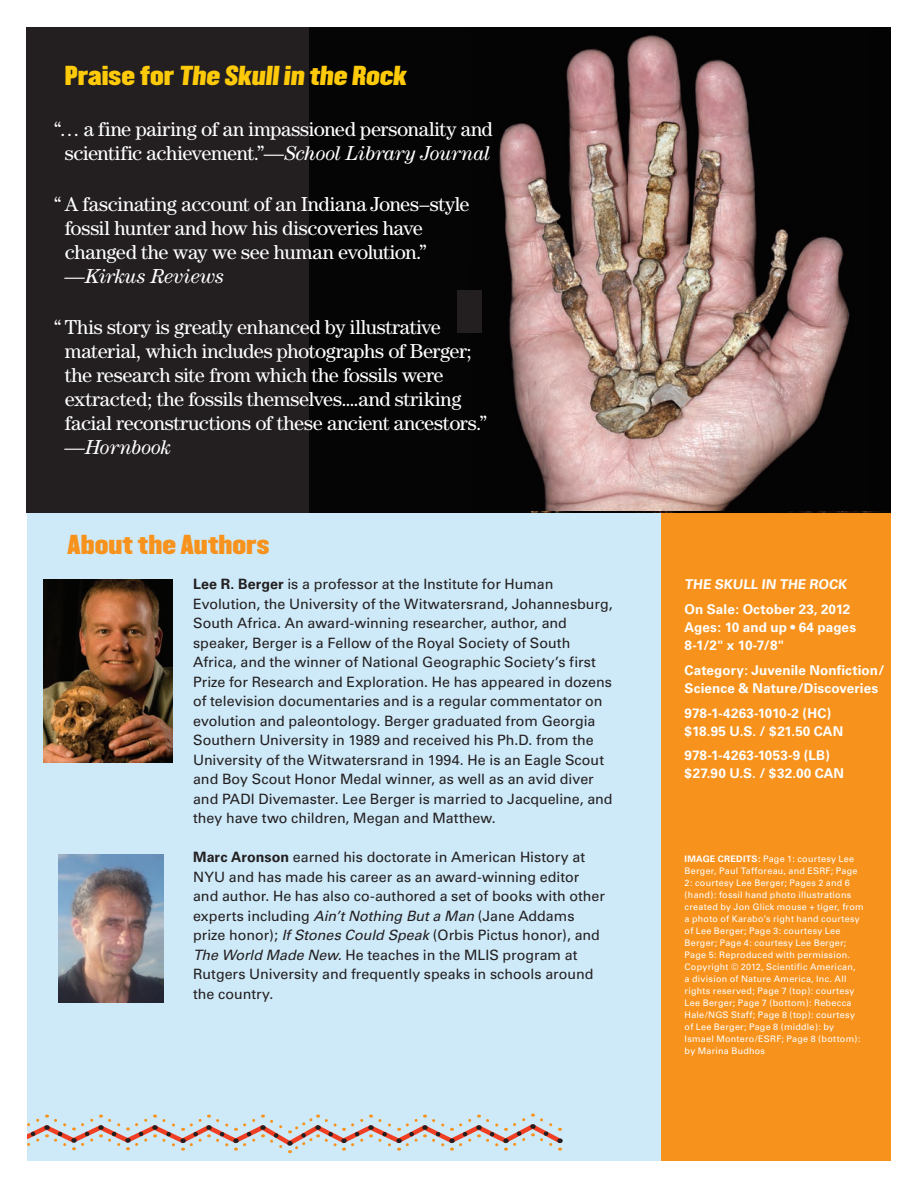
<style>
.page{position:relative;width:918px;height:1188px;background:#fff}
.page>*{position:absolute;margin:0;border:0;box-sizing:border-box;transform-origin:0 0}
.t1{font:24px "Champion HTF Middleweight";letter-spacing:.005em;color:#feca0a}
.t2{font:24px "Champion HTF Middleweight";color:#f7931d}
.t3{font:20.25px/24px "Century";letter-spacing:-.02em;color:#fff}
.t4{font:italic 20.25px "Century";letter-spacing:-.01em;color:#fff}
.t5{font:14.25px/19.5px "Univers";color:#231f20}
.t6{font:700 13.5px/18px "Univers";letter-spacing:.005em;color:#fff}
.t7{font:9px/12px "Univers";letter-spacing:.03em;color:#fff}
.s1{font-style:italic}
.s2{font-weight:700}
</style>
<div class="page">
<div style="left:27px;top:27px;width:864px;height:1134px;background:#cee9f8"></div>
<div style="left:661px;top:27px;width:230px;height:1134px;background:#f7931d"></div>
<img style="left:44px;top:579px;width:129px;height:183px">
<svg style="left:27px;top:1113px;width:536px;height:40px"></svg>
<img style="left:58px;top:854px;width:105px;height:149px">
<div style="left:27px;top:27px;width:864px;height:486px;background:#231f20"></div>
<div style="left:310px;top:27px;width:581px;height:486px;background:#040504"></div>
<img style="left:472px;top:27px;width:419px;height:484px">
<div style="left:457px;top:291px;width:25px;height:42px;background:#231f20"></div>
<h1 class="t1" style="left:65px;top:60px;width:346px">Praise f or The Skull in the Rock</h1>
<h2 class="t3" style="left:54px;top:117px;width:440px;text-align:center">“… a fine pairing of an impassioned personality and scientific achievement.”—<span class="s1">School Library Journal</span></h2>
<h2 class="t3" style="left:65px;top:192px;width:406px;text-indent:-11px">“ A fascinating account of an Indiana Jones–style fossil hunter and how his discoveries have changed the way we see human evolution.”</h2>
<h2 class="t4" style="left:65px;top:265px;width:161px">—Kirkus Reviews</h2>
<p class="t3" style="left:65px;top:315px;width:424px;text-indent:-11px">“ This story is greatly enhanced by illustrative material, which includes photographs of Berger; the research site from which the fossils were extracted; the fossils themselves....and striking facial reconstructions of these ancient ancestors.”</p>
<h2 class="t4" style="left:65px;top:436px;width:108px">—Hornbook</h2>
<h1 class="t2" style="left:67px;top:529px;width:204px">About the Authors</h1>
<p class="t5" style="left:193px;top:574px;width:421px"><span class="s2">Lee R. Berger</span> is a professor at the Institute for Human Evolution, the University of the Witwatersrand, Johannesburg, South Africa. An award-winning researcher, author, and speaker, Berger is a Fellow of the Royal Society of South Africa, and the winner of National Geographic Society’s first Prize for Research and Exploration. He has appeared in dozens of television documentaries and is a regular commentator on evolution and paleontology. Berger graduated from Georgia Southern University in 1989 and received his Ph.D. from the University of the Witwatersrand in 1994. He is an Eagle Scout and Boy Scout Honor Medal winner, as well as an avid diver and PADI Divemaster. Lee Berger is married to Jacqueline, and they have two children, Megan and Matthew.</p>
<p class="t5" style="left:193px;top:847px;width:413px"><span class="s2">Marc Aronson</span> earned his doctorate in American History at NYU and has made his career as an award-winning editor and author. He has also co-authored a set of books with other experts including <span class="s1">Ain’t Nothing But a Man</span> (Jane Addams prize honor); <span class="s1">If Stones Could Speak</span> (Orbis Pictus honor), and <span class="s1">The World Made New.</span> He teaches in the MLIS program at Rutgers University and frequently speaks in schools around the country.</p>
<p class="t6" style="left:685px;top:572px;width:167px;line-height:24.8px">The Skull in the Roc k<br>On Sale: October 23, 2012</p>
<p class="t6" style="left:685px;top:618px;width:173px">Ages: 10 and up • 64 pages<br>8-1/2" x 10-7/8"</p>
<p class="t6" style="left:685px;top:661px;width:201px">Category: Juvenile Nonfiction/<br>Science &amp; Nature/Discoveries</p>
<p class="t6" style="left:685px;top:704px;width:158px">978-1-4263-1010-2 (HC) $18.95 U.S. / $21.50 CAN</p>
<p class="t6" style="left:685px;top:747px;width:159px">978-1-4263-1053-9 (LB) $27.90 U.S. / $32.00 CAN</p>
<p class="t7" style="left:685px;top:853px;width:181px"><span class="s2">IMAGE CREDITS:</span> Page 1: courtesy Lee Berger, Paul Tafforeau, and ESRF; Page 2: courtesy Lee Berger; Pages 2 and 6 (hand): fossil hand photo illustrations created by Jon Glick mouse + tiger, from a photo of Karabo’s right hand courtesy of Lee Berger; Page 3: courtesy Lee Berger; Page 4: courtesy Lee Berger; Page 5: Reproduced with permission.<br>Copyright © 2012, Scientific American,<br>a division of Nature America, Inc. All rights reserved; Page 7 (top): courtesy Lee Berger; Page 7 (bottom): Rebecca Hale/NGS Staff; Page 8 (top): courtesy of Lee Berger; Page 8 (middle): by Ismael Montero/ESRF; Page 8 (bottom): by Marina Budhos</p>
</div>
